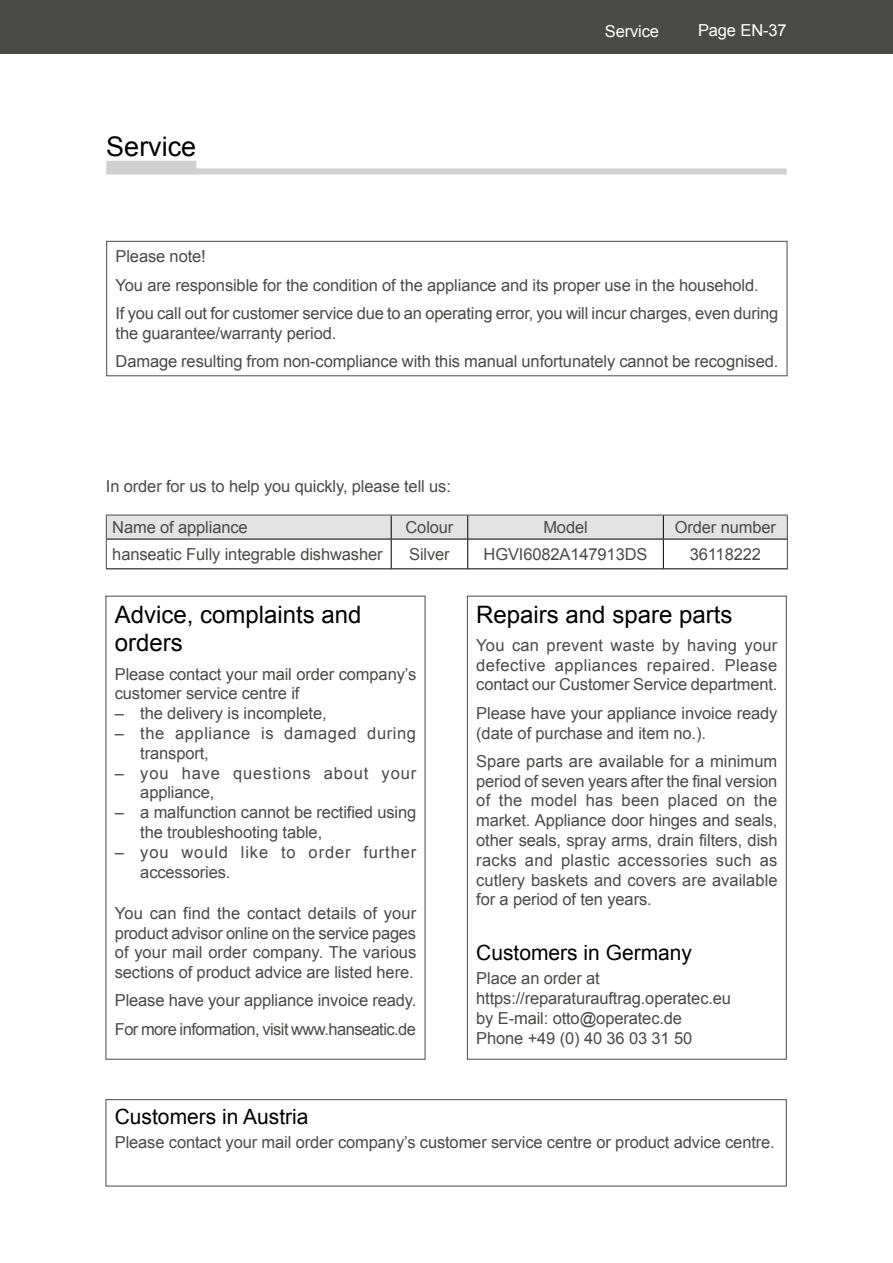
<style>
.page{position:relative;width:893px;height:1263px;background:#fff}
.page>*{position:absolute;margin:0;border:0;box-sizing:border-box;transform-origin:0 0}
.t1{font:27px "Arial";color:#000}
.t2{font:24px/28.8px "Arial";color:#000}
.t3{font:21px "Arial";color:#000}
.t4{font:16.5px/19.8px "Arial";letter-spacing:-.01em;color:#4a4a49}
.t5{font:16.5px/28.3px "Arial";letter-spacing:-.035em;color:#4a4a49}
.t6{font:16.5px/19.8px "Arial";letter-spacing:.05em;color:#4a4a49}
.t7{font:16.5px/19.8px "Arial";letter-spacing:.035em;color:#4a4a49}
.t8{font:16.5px/19.8px "Arial";letter-spacing:.055em;color:#4a4a49}
.t9{font:16.5px "Arial";letter-spacing:-.01em;color:#fff}
</style>
<div class="page">
<div style="left:0;top:0;width:893px;height:54px;background:#4a4a49"></div>
<hr style="left:106px;top:568px;width:285px;height:1px;background:#000">
<hr style="left:391px;top:568px;width:77px;height:1px;background:#000">
<hr style="left:468px;top:568px;width:195px;height:1px;background:#000">
<hr style="left:663px;top:568px;width:125px;height:1px;background:#000">
<svg style="left:106px;top:515px;width:682px;height:53px"></svg>
<div style="left:106px;top:161px;width:90px;height:12px;background:#d0d0d0"></div>
<div style="left:106px;top:168px;width:681px;height:6px;background:#d0d0d0"></div>
<div style="left:106px;top:241px;width:681px;height:135px;border:1px solid #4a4a49"></div>
<div style="left:106px;top:1099px;width:681px;height:87px;border:1px solid #4a4a49"></div>
<div style="left:467px;top:596px;width:320px;height:463px;border:1px solid #4a4a49"></div>
<h1 class="t1" style="left:106px;top:129px;width:92px">Service</h1>
<p class="t9" style="left:605px;top:21px;width:56px">Service</p>
<p class="t9" style="left:698px;top:20px;width:90px">Page EN-37</p>
<p class="t4" style="left:116px;top:242px;width:664px;line-height:28.3px">Please note!<br>You are responsible for the condition of the appliance and its proper use in the household.<br>If you call out for customer service due to an operating error, you will incur charges, even during</p>
<p class="t4" style="left:116px;top:319px;width:664px;line-height:28.3px">the guarantee/warranty period.<br>Damage resulting from non-compliance with this manual unfortunately cannot be recognised.</p>
<p class="t4" style="left:106px;top:476px;width:346px">In order for us to help you quickly, please tell us:</p>
<p class="t4" style="left:112px;top:517px;width:137px">Name of appliance</p>
<p class="t4" style="left:405px;top:517px;width:49px">Colour</p>
<p class="t4" style="left:543px;top:517px;width:46px">Model</p>
<p class="t4" style="left:675px;top:517px;width:103px">Order number</p>
<p class="t4" style="left:112px;top:544px;width:272px">hanseatic Fully integrable dishwasher</p>
<p class="t4" style="left:409px;top:544px;width:42px">Silver</p>
<p class="t4" style="left:484px;top:544px;width:165px">HGVI6082A147913DS</p>
<p class="t4" style="left:690px;top:544px;width:73px">36118222</p>
<h2 class="t2" style="left:115px;top:600px;width:248px">Advice, complaints and orders</h2>
<p class="t4" style="left:115px;top:664px;width:303px">Please contact your mail order company’s customer service centre if</p>
<p class="t4" style="left:115px;top:704px;width:213px">– the delivery is incomplete,</p>
<p class="t7" style="left:140px;top:723px;width:277px;text-indent:-26px">– the appliance is damaged during transport,</p>
<p class="t8" style="left:140px;top:763px;width:277px;text-indent:-26px">– you have questions about your appliance,</p>
<p class="t4" style="left:140px;top:803px;width:277px;text-indent:-26px">– a malfunction cannot be rectified using the troubleshooting table,</p>
<p class="t6" style="left:140px;top:842px;width:277px;text-indent:-26px">– you would like to order further accessories.</p>
<p class="t4" style="left:115px;top:903px;width:303px;text-align:justify">You can find the contact details of your product advisor online on the service pages of your mail order company. The various sections of product advice are listed here.</p>
<p class="t5" style="left:115px;top:986px;width:303px">Please have your appliance invoice ready.<br>For more information, visit www.hanseatic.de</p>
<h2 class="t2" style="left:476px;top:600px;width:258px">Repairs and spare parts</h2>
<p class="t4" style="left:476px;top:635px;width:303px;text-align:justify">You can prevent waste by having your defective appliances repaired. Please contact our Customer Service department.</p>
<p class="t4" style="left:476px;top:703px;width:303px">Please have your appliance invoice ready (date of purchase and item no.).</p>
<p class="t4" style="left:476px;top:751px;width:303px;text-align:justify">Spare parts are available for a minimum period of seven years after the final version of the model has been placed on the market. Appliance door hinges and seals, other seals, spray arms, drain filters, dish racks and plastic accessories such as cutlery baskets and covers are available for a period of ten years.</p>
<p class="t3" style="left:476px;top:939px;width:217px">Customers in Germany</p>
<p class="t4" style="left:476px;top:969px;width:256px">Place an order at https://reparaturauftrag.operatec.eu by E-mail: otto@operatec.de<br>Phone +49 (0) 40 36 03 31 50</p>
<p class="t3" style="left:115px;top:1103px;width:195px">Customers in Austria</p>
<p class="t4" style="left:115px;top:1132px;width:661px">Please contact your mail order company’s customer service centre or product advice centre.</p>
</div>
